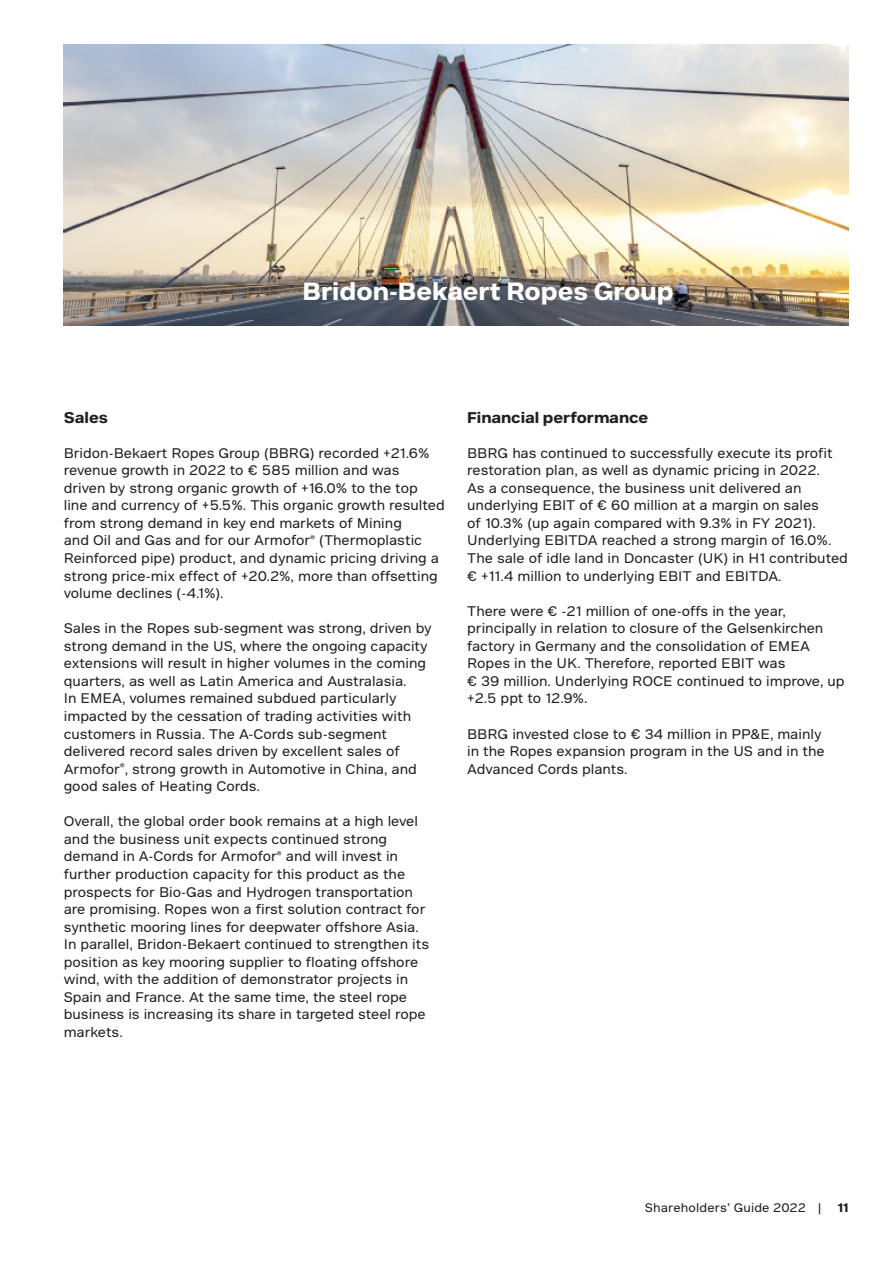
<style>
.page{position:relative;width:893px;height:1263px;background:#fff}
.page>*{position:absolute;margin:0;border:0;box-sizing:border-box;transform-origin:0 0}
.MA_Subtitle_pt_14_wh{font:700 24px "Bekaert Text";color:#fff}
.MA_Subtitle{font:700 15px "Bekaert Text";color:#231f20}
.MA_Body_white_after{font:13.5px/17.5px "Bekaert Text";color:#231f20}
.t1{font:12px "Bekaert Text";letter-spacing:.015em;color:#231f20}
.t2{font:700 12px "Bekaert Text";color:#231f20}
</style>
<div class="page">
<img style="left:64px;top:45px;width:784px;height:280px">
<p class="MA_Subtitle_pt_14_wh" style="left:302px;top:275px;width:373px">Bridon-Bekaert Ropes Group</p>
<p class="MA_Subtitle" style="left:64px;top:407px;width:46px">Sales</p>
<p class="MA_Body_white_after" style="left:64px;top:444px;width:383px">Bridon-Bekaert Ropes Group (BBRG) recorded +21.6% revenue growth in 2022 to € 585 million and was<br>driven by strong organic growth of +16.0% to the top line and currency of +5.5%. This organic growth resulted from strong demand in key end markets of Mining<br>and Oil and Gas and for our Armofor<sup>®</sup> (Thermoplastic Reinforced pipe) product, and dynamic pricing driving a strong price-mix effect of +20.2%, more than offsetting volume declines (-4.1%).</p>
<p class="MA_Body_white_after" style="left:64px;top:620px;width:369px">Sales in the Ropes sub-segment was strong, driven by strong demand in the US, where the ongoing capacity extensions will result in higher volumes in the coming quarters, as well as Latin America and Australasia.<br>In EMEA, volumes remained subdued particularly impacted by the cessation of trading activities with customers in Russia. The A-Cords sub-segment delivered record sales driven by excellent sales of Armofor<sup>®</sup>, strong growth in Automotive in China, and good sales of Heating Cords.</p>
<p class="MA_Body_white_after" style="left:64px;top:813px;width:367px">Overall, the global order book remains at a high level and the business unit expects continued strong demand in A-Cords for Armofor<sup>®</sup> and will invest in further production capacity for this product as the prospects for Bio-Gas and Hydrogen transportation are promising. Ropes won a first solution contract for synthetic mooring lines for deepwater offshore Asia.<br>In parallel, Bridon-Bekaert continued to strengthen its position as key mooring supplier to floating offshore wind, with the addition of demonstrator projects in Spain and France. At the same time, the steel rope business is increasing its share in targeted steel rope markets.</p>
<p class="MA_Subtitle" style="left:467px;top:407px;width:183px">Financial performance</p>
<p class="MA_Body_white_after" style="left:467px;top:444px;width:382px">BBRG has continued to successfully execute its profit restoration plan, as well as dynamic pricing in 2022.<br>As a consequence, the business unit delivered an underlying EBIT of € 60 million at a margin on sales<br>of 10.3% (up again compared with 9.3% in FY 2021).<br>Underlying EBITDA reached a strong margin of 16.0%.<br>The sale of idle land in Doncaster (UK) in H1 contributed € +11.4 million to underlying EBIT and EBITDA.</p>
<p class="MA_Body_white_after" style="left:467px;top:602px;width:379px">There were € -21 million of one-offs in the year, principally in relation to closure of the Gelsenkirchen factory in Germany and the consolidation of EMEA Ropes in the UK. Therefore, reported EBIT was<br>€ 39 million. Underlying ROCE continued to improve, up +2.5 ppt to 12.9%.</p>
<p class="MA_Body_white_after" style="left:467px;top:725px;width:359px">BBRG invested close to € 34 million in PP&amp;E, mainly in the Ropes expansion program in the US and in the<br>Advanced Cords plants.</p>
<p class="t1" style="left:645px;top:1201px;width:178px">Shareholders’ Guide 2022 |</p>
<p class="t2" style="left:838px;top:1200px;width:12px">11</p>
</div>
